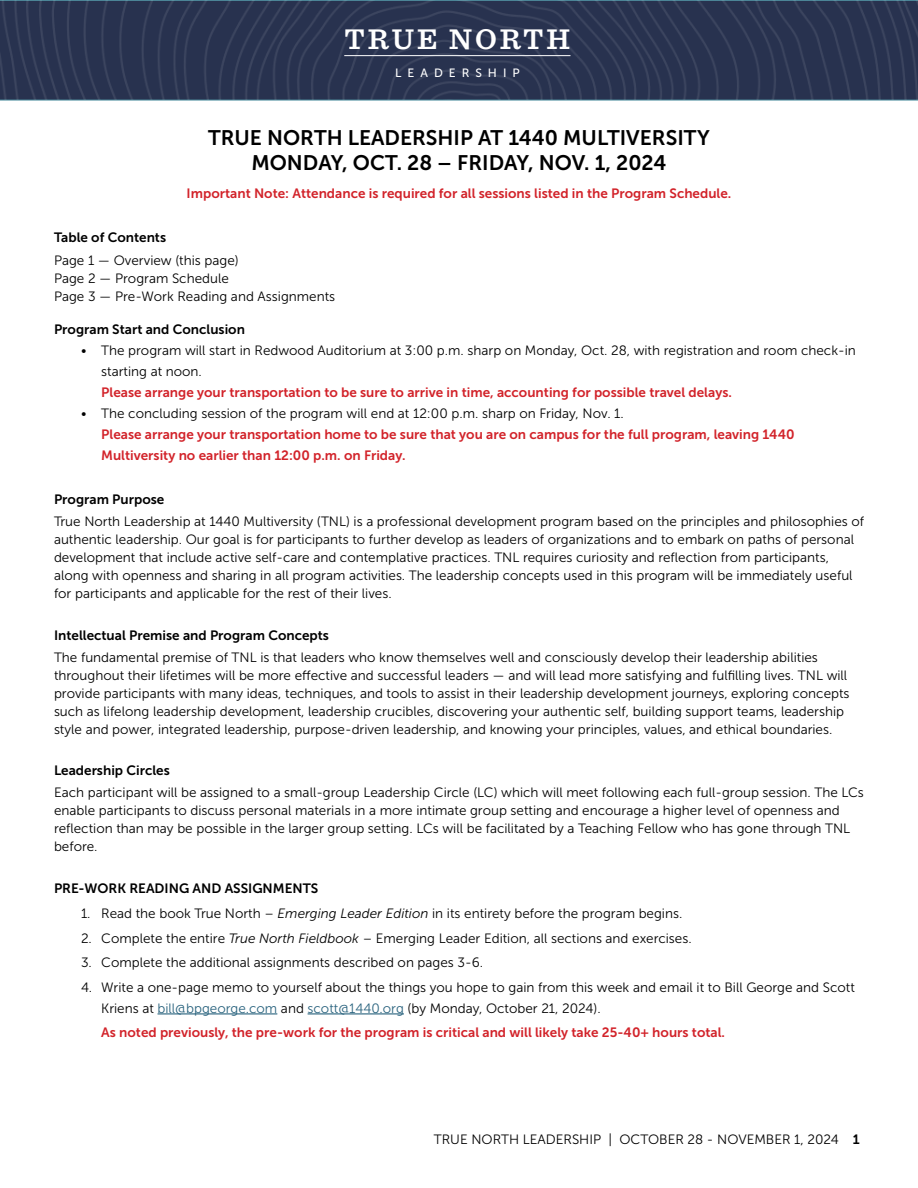
<style>
.page{position:relative;width:918px;height:1188px;background:#fff}
.page>*{position:absolute;margin:0;border:0;box-sizing:border-box;transform-origin:0 0}
.t1{font:600 29.7px "Sentinel";letter-spacing:.1em;color:#fff}
.t2{font:21px/25.2px "Museo Sans 700";color:#000;text-align:center}
.t3{font:13.5px/18px "Museo Sans 300";color:#000}
.t4{font:13.5px/21px "Museo Sans 700";color:#d2232a}
.t5{font:13.5px "Museo Sans 700";color:#000}
.t6{font:12px "Museo Sans 500";letter-spacing:.5em;color:#fff}
.s1{font-style:italic}
.s2{color:#2b647f}
.s3{font-family:"Museo Sans 700"}
</style>
<div class="page">
<hr style="left:158px;top:1013px;width:119px;height:1px;background:#2b647f">
<hr style="left:308px;top:1013px;width:96px;height:1px;background:#2b647f">
<img style="left:0;top:0;width:918px;height:99px">
<hr style="left:344px;top:55px;width:227px;height:1px;background:#fff">
<h1 class="t1" style="left:344px;top:16px;width:228px">TRUE NORTH</h1>
<p class="t6" style="left:395px;top:66px;width:126px">LEADERSHIP</p>
<h2 class="t2" style="left:208px;top:125px;width:503px">TRUE NORTH LEADERSHIP AT 1440 MULTIVERSITY<br>MONDAY, OCT. 28 – FRIDAY, NOV. 1, 2024</h2>
<p class="t4" style="left:187px;top:183px;width:546px">Important Note: Attendance is required for all sessions listed in the Program Schedule.</p>
<p class="t5" style="left:54px;top:230px;width:114px">Table of Contents</p>
<p class="t3" style="left:54px;top:251px;width:283px">Page 1 — Overview (this page)<br>Page 2 — Program Schedule<br>Page 3 — Pre-Work Reading and Assignments</p>
<p class="t5" style="left:54px;top:322px;width:192px">Program Start and Conclusion</p>
<p class="t3" style="left:101px;top:340px;width:756px;line-height:21px;text-indent:-20px">• The program will start in Redwood Auditorium at 3:00 p.m. sharp on Monday, Oct. 28, with registration and room check-in starting at noon.</p>
<p class="t4" style="left:101px;top:382px;width:632px">Please arrange your transportation to be sure to arrive in time, accounting for possible travel delays.</p>
<p class="t3" style="left:81px;top:404px;width:544px">• The concluding session of the program will end at 12:00 p.m. sharp on Friday, Nov. 1.</p>
<p class="t4" style="left:101px;top:424px;width:695px">Please arrange your transportation home to be sure that you are on campus for the full program, leaving 1440<br>Multiversity no earlier than 12:00 p.m. on Friday.</p>
<p class="t5" style="left:54px;top:492px;width:112px">Program Purpose</p>
<p class="t3" style="left:54px;top:513px;width:812px">True North Leadership at 1440 Multiversity (TNL) is a professional development program based on the principles and philosophies of authentic leadership. Our goal is for participants to further develop as leaders of organizations and to embark on paths of personal development that include active self-care and contemplative practices. TNL requires curiosity and reflection from participants, along with openness and sharing in all program activities. The leadership concepts used in this program will be immediately useful for participants and applicable for the rest of their lives.</p>
<p class="t5" style="left:54px;top:627px;width:276px">Intellectual Premise and Program Concepts</p>
<p class="t3" style="left:54px;top:648px;width:797px">The fundamental premise of TNL is that leaders who know themselves well and consciously develop their leadership abilities throughout their lifetimes will be more effective and successful leaders — and will lead more satisfying and fulfilling lives. TNL will provide participants with many ideas, techniques, and tools to assist in their leadership development journeys, exploring concepts such as lifelong leadership development, leadership crucibles, discovering your authentic self, building support teams, leadership style and power, integrated leadership, purpose-driven leadership, and knowing your principles, values, and ethical boundaries.</p>
<p class="t5" style="left:54px;top:763px;width:117px">Leadership Circles</p>
<p class="t3" style="left:54px;top:784px;width:811px">Each participant will be assigned to a small-group Leadership Circle (LC) which will meet following each full-group session. The LCs enable participants to discuss personal materials in a more intimate group setting and encourage a higher level of openness and reflection than may be possible in the larger group setting. LCs will be facilitated by a Teaching Fellow who has gone through TNL before.</p>
<p class="t5" style="left:54px;top:881px;width:266px">PRE-WORK READING AND ASSIGNMENTS</p>
<p class="t3" style="left:81px;top:904px;width:603px">1. Read the book True North – <span class="s1">Emerging Leader Edition</span> in its entirety before the program begins.</p>
<p class="t3" style="left:81px;top:929px;width:612px">2. Complete the entire <span class="s1">True North Fieldbook</span> – Emerging Leader Edition, all sections and exercises.</p>
<p class="t3" style="left:81px;top:954px;width:404px">3. Complete the additional assignments described on pages 3-6.</p>
<p class="t3" style="left:101px;top:977px;width:755px;line-height:21px;text-indent:-20px">4. Write a one-page memo to yourself about the things you hope to gain from this week and email it to Bill George and Scott<br>Kriens at <span class="s2">bill@bpgeorge.com</span> and <span class="s2">scott@1440.org</span> (by Monday, October 21, 2024).</p>
<p class="t4" style="left:101px;top:1022px;width:625px">As noted previously, the pre-work for the program is critical and will likely take 25-40+ hours total.</p>
<p class="t3" style="left:434px;top:1131px;width:427px">TRUE NORTH LEADERSHIP | OCTOBER 28 - NOVEMBER 1, 2024 <span class="s3">1</span></p>
</div>
